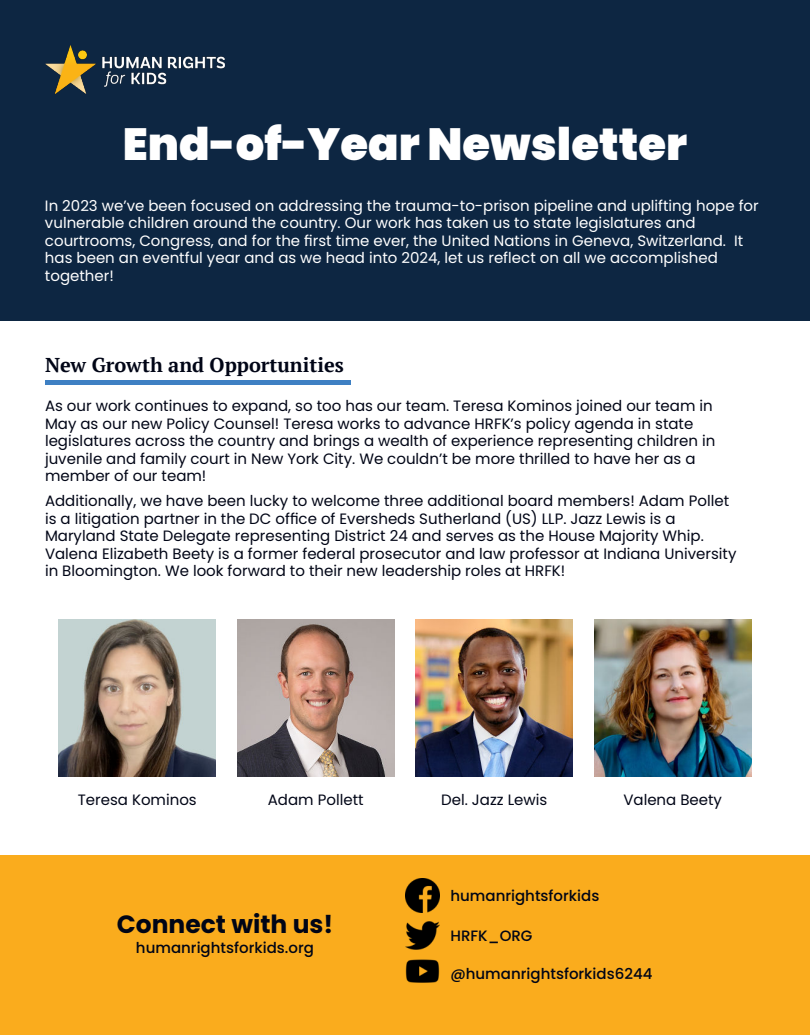
<style>
.page{position:relative;width:810px;height:1035px;background:#fff}
.page>*{position:absolute;margin:0;border:0;box-sizing:border-box;transform-origin:0 0}
.t1{font:900 45px "Poppins";color:#fff}
.t2{font:700 25px "Poppins";color:#000516}
.t3{font:700 20px "PT Serif";color:#000516}
.t4{font:15px/17.5px "Poppins";color:#000516}
.t5{font:15px/17.5px "Poppins";color:#fff}
.t6{font:500 15px "Poppins";color:#000516}
</style>
<div class="page">
<div style="left:0;top:856px;width:810px;height:179px;background:#faac1d"></div>
<img style="left:405px;top:959px;width:34px;height:24px">
<img style="left:405px;top:921px;width:34px;height:29px">
<img style="left:405px;top:879px;width:34px;height:34px">
<div style="left:0;top:0;width:810px;height:321px;background:#0d2642"></div>
<img style="left:45px;top:45px;width:180px;height:49px">
<hr style="left:45px;top:381px;width:305px;height:4px;background:#3e80c3">
<img style="left:237px;top:619px;width:158px;height:158px">
<img style="left:58px;top:619px;width:158px;height:158px">
<img style="left:594px;top:619px;width:158px;height:158px">
<img style="left:415px;top:619px;width:158px;height:158px">
<h1 class="t1" style="left:123px;top:118px;width:566px">End-of-Year Newsletter</h1>
<p class="t5" style="left:45px;top:197px;width:715px">In 2023 we’ve been focused on addressing the trauma-to-prison pipeline and uplifting hope for vulnerable children around the country. Our work has taken us to state legislatures and courtrooms, Congress, and for the first time ever, the United Nations in Geneva, Switzerland. It has been an eventful year and as we head into 2024, let us reflect on all we accomplished together!</p>
<h3 class="t3" style="left:45px;top:351px;width:300px">New Growth and Opportunities</h3>
<p class="t4" style="left:45px;top:397px;width:672px">As our work continues to expand, so too has our team. Teresa Kominos joined our team in May as our new Policy Counsel! Teresa works to advance HRFK’s policy agenda in state legislatures across the country and brings a wealth of experience representing children in juvenile and family court in New York City. We couldn’t be more thrilled to have her as a member of our team!</p>
<p class="t4" style="left:45px;top:492px;width:693px">Additionally, we have been lucky to welcome three additional board members! Adam Pollet is a litigation partner in the DC office of Eversheds Sutherland (US) LLP. Jazz Lewis is a Maryland State Delegate representing District 24 and serves as the House Majority Whip.<br>Valena Elizabeth Beety is a former federal prosecutor and law professor at Indiana University in Bloomington. We look forward to their new leadership roles at HRFK!</p>
<p class="t4" style="left:78px;top:791px;width:121px">Teresa Kominos</p>
<p class="t4" style="left:268px;top:791px;width:97px">Adam Pollett</p>
<p class="t4" style="left:441px;top:791px;width:108px">Del. Jazz Lewis</p>
<p class="t4" style="left:623px;top:791px;width:100px">Valena Beety</p>
<h2 class="t2" style="left:117px;top:910px;width:218px">Connect with us!</h2>
<p class="t6" style="left:136px;top:941px;width:180px">humanrightsforkids.org</p>
<p class="t6" style="left:450px;top:890px;width:150px">humanrightsforkids</p>
<p class="t6" style="left:450px;top:929px;width:84px">HRFK_ORG</p>
<p class="t6" style="left:450px;top:967px;width:204px">@humanrightsforkids6244</p>
</div>
